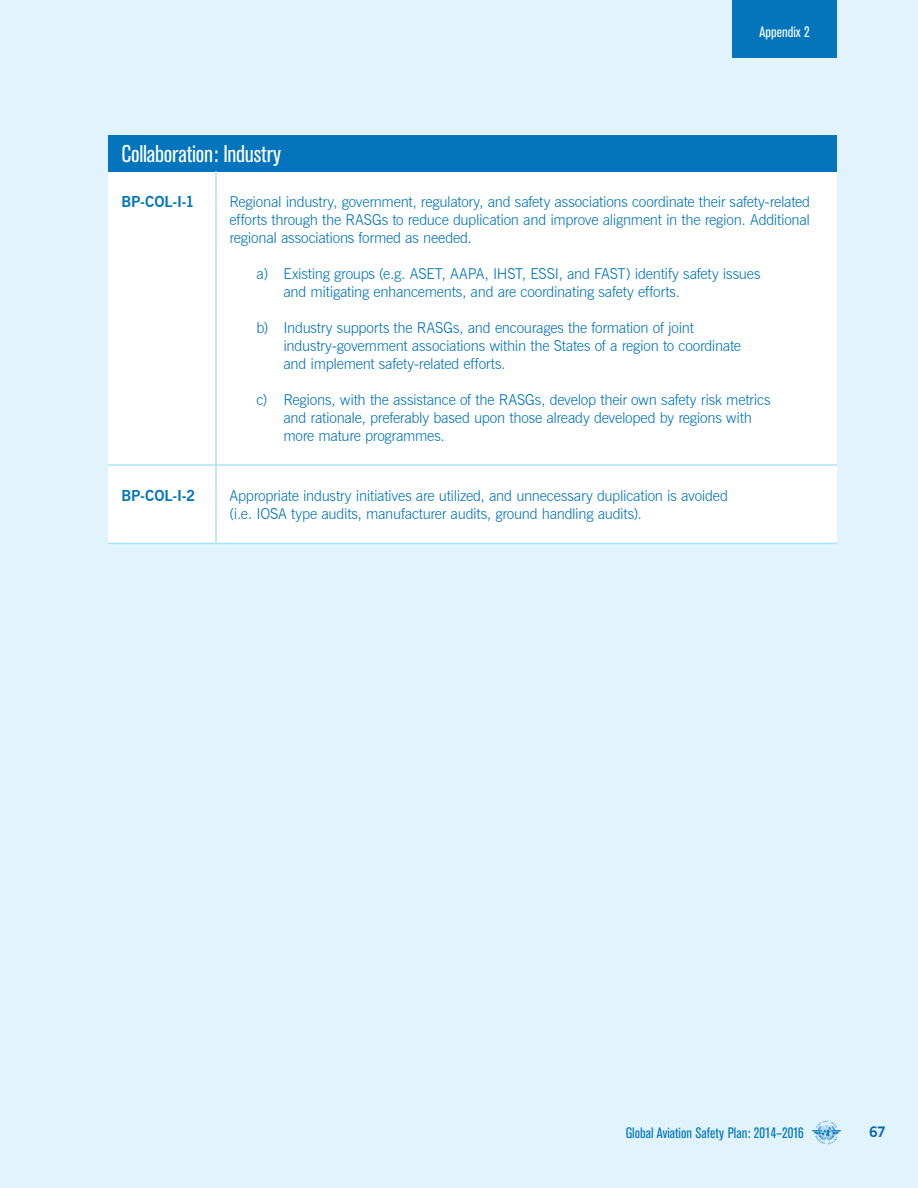
<style>
.page{position:relative;width:918px;height:1188px;background:#e1f4fd}
.page>*{position:absolute;margin:0;border:0;box-sizing:border-box;transform-origin:0 0}
.t1{font:condensed 24px "Akzidenz Grotesk BE";letter-spacing:-.01em;color:#fff}
.t2{font:300 15px/18px "News Gothic BT";letter-spacing:-.015em;color:#0475bc}
.t3{font:condensed 15px "Akzidenz Grotesk BE";color:#0475bc}
.t4{font:700 15px "News Gothic BT";letter-spacing:-.01em;color:#0475bc}
.t5{font:condensed 15px "Akzidenz Grotesk BE";color:#fff}
.t6{font:700 14.25px "News Gothic BT";color:#0061af}
</style>
<div class="page">
<svg style="left:812px;top:1120px;width:29px;height:25px"></svg>
<div style="left:108px;top:171px;width:729px;height:372px;background:#fff"></div>
<div style="left:108px;top:135px;width:729px;height:36px;background:#0475bc"></div>
<hr style="left:108px;top:464px;width:729px;height:2px;background:#abe1fa">
<hr style="left:108px;top:543px;width:729px;height:1px;background:#abe1fa">
<hr style="left:215px;top:171px;width:2px;height:372px;background:#abe1fa">
<div style="left:733px;top:0;width:104px;height:57px;background:#0475bc"></div>
<h1 class="t1" style="left:122px;top:140px;width:161px">Collaboration: Industry</h1>
<p class="t5" style="left:760px;top:24px;width:52px">Appendix 2</p>
<p class="t4" style="left:122px;top:192px;width:75px">BP-COL-I-1</p>
<p class="t4" style="left:122px;top:486px;width:75px">BP-COL-I-2</p>
<p class="t2" style="left:230px;top:192px;width:582px;text-align:justify">Regional industry, government, regulatory, and safety associations coordinate their safety-related efforts through the RASGs to reduce duplication and improve alignment in the region. Additional regional associations formed as needed.</p>
<p class="t2" style="left:284px;top:264px;width:479px;text-indent:-27px">a) Existing groups (e.g. ASET, AAPA, IHST, ESSI, and FAST) identify safety issues and mitigating enhancements, and are coordinating safety efforts.</p>
<p class="t2" style="left:284px;top:318px;width:459px;text-indent:-27px">b) Industry supports the RASGs, and encourages the formation of joint industry-government associations within the States of a region to coordinate and implement safety-related efforts.</p>
<p class="t2" style="left:283px;top:390px;width:489px;text-indent:-27px">c) Regions, with the assistance of the RASGs, develop their own safety risk metrics and rationale, preferably based upon those already developed by regions with more mature programmes.</p>
<p class="t2" style="left:229px;top:486px;width:500px">Appropriate industry initiatives are utilized, and unnecessary duplication is avoided (i.e. IOSA type audits, manufacturer audits, ground handling audits).</p>
<p class="t3" style="left:626px;top:1124px;width:179px">Global Aviation Safety Plan: 2014–2016</p>
<p class="t6" style="left:869px;top:1124px;width:18px">67</p>
</div>
